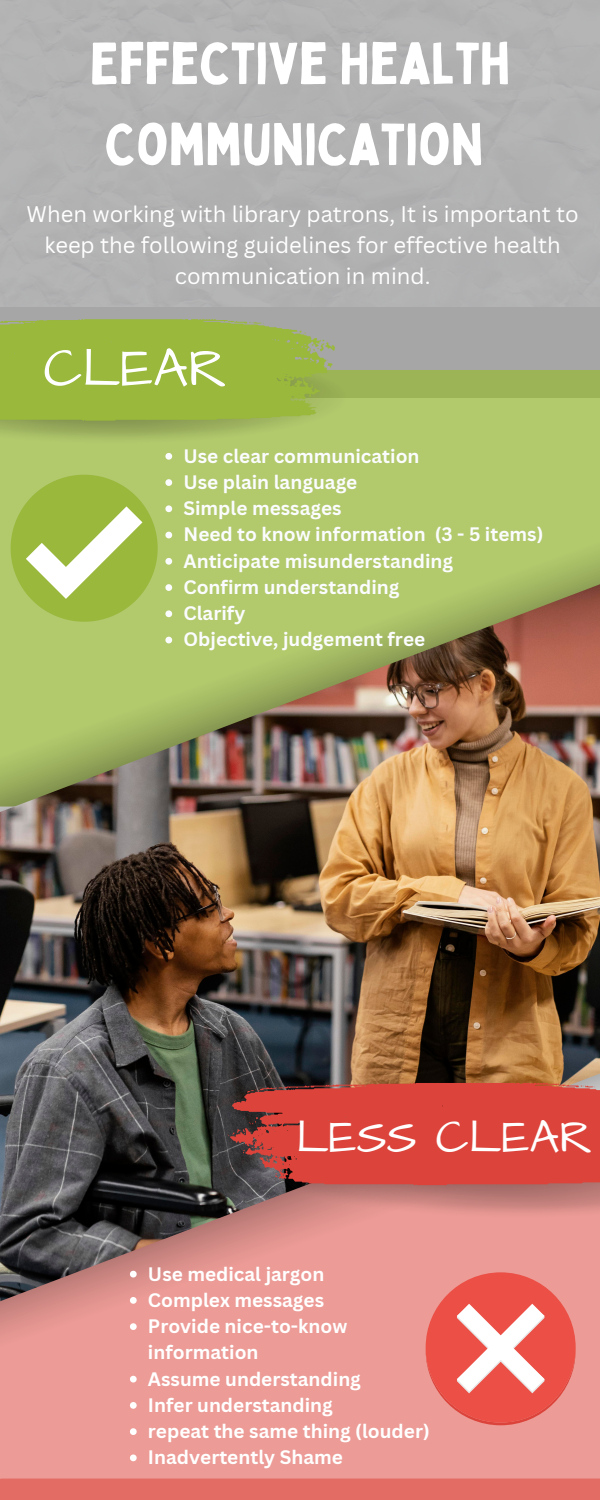
<style>
.page{position:relative;width:600px;height:1500px;background:#fff}
.page>*{position:absolute;margin:0;border:0;box-sizing:border-box;transform-origin:0 0}
.t1{font:58px/81px "Bobby Jones";color:#fff}
.t2{font:55px "Architects Daughter";color:#fff}
.t3{font:47px "Architects Daughter";color:#fff}
.t4{font:22px/30.8px "Canva Sans";color:#fff;text-align:center}
.t5{font:700 19px "Canva Sans";color:#fbfcfe}
.t6{font:700 19px/26.2px "Canva Sans";color:#fff}
</style>
<div class="page">
<div style="left:0;top:0;width:600px;height:398px;background:#a6a6a6"></div>
<div style="left:0;top:0;width:600px;height:306px;background:#b2b2b3"></div>
<svg style="left:0;top:319px;width:328px;height:24px;background:#9bb44d"></svg>
<img style="left:0;top:1314px;width:600px;height:165px">
<img style="left:0;top:343px;width:600px;height:231px">
<img style="left:0;top:574px;width:600px;height:740px">
<img style="left:275px;top:1185px;width:325px;height:33px">
<svg style="left:230px;top:1083px;width:370px;height:102px;background:#d0433b"></svg>
<svg style="left:559px;top:1085px;width:37px;height:3px"></svg>
<svg style="left:247px;top:1085px;width:63px;height:8px"></svg>
<svg style="left:228px;top:1117px;width:30px;height:36px"></svg>
<svg style="left:275px;top:1170px;width:7px;height:8px"></svg>
<div style="left:0;top:1479px;width:600px;height:21px;background:#e36c65"></div>
<svg style="left:130px;top:1271px;width:7px;height:7px"></svg>
<svg style="left:130px;top:1297px;width:7px;height:7px"></svg>
<svg style="left:130px;top:1323px;width:7px;height:7px"></svg>
<svg style="left:130px;top:1376px;width:7px;height:7px"></svg>
<svg style="left:130px;top:1402px;width:7px;height:7px"></svg>
<svg style="left:130px;top:1428px;width:7px;height:7px"></svg>
<svg style="left:130px;top:1455px;width:7px;height:6px"></svg>
<svg style="left:165px;top:453px;width:7px;height:7px"></svg>
<svg style="left:165px;top:479px;width:7px;height:7px"></svg>
<svg style="left:165px;top:505px;width:7px;height:7px"></svg>
<svg style="left:165px;top:532px;width:7px;height:6px"></svg>
<svg style="left:165px;top:558px;width:7px;height:7px"></svg>
<svg style="left:165px;top:584px;width:7px;height:7px"></svg>
<svg style="left:165px;top:610px;width:7px;height:7px"></svg>
<svg style="left:165px;top:637px;width:7px;height:6px"></svg>
<p class="t1" style="left:90px;top:22px;width:422px">EFFECTIVE HEALTH<br>COMMUNICATION</p>
<p class="t4" style="left:27px;top:198px;width:554px">When working with library patrons, It is important to keep the following guidelines for effective health communication in mind.</p>
<p class="t2" style="left:44px;top:332px;width:185px">CLEAR</p>
<p class="t5" style="left:183px;top:442px;width:238px">Use clear communication</p>
<p class="t5" style="left:183px;top:469px;width:175px">Use plain language</p>
<p class="t5" style="left:183px;top:495px;width:160px">Simple messages</p>
<p class="t5" style="left:183px;top:521px;width:361px">Need to know information (3 - 5 items)</p>
<p class="t5" style="left:183px;top:547px;width:271px">Anticipate misunderstanding</p>
<p class="t5" style="left:183px;top:574px;width:218px">Confirm understanding</p>
<p class="t5" style="left:183px;top:600px;width:63px">Clarify</p>
<p class="t5" style="left:183px;top:626px;width:243px">Objective, judgement free</p>
<p class="t3" style="left:296px;top:1105px;width:298px">LESS CLEAR</p>
<p class="t6" style="left:148px;top:1260px;width:178px">Use medical jargon</p>
<p class="t6" style="left:148px;top:1286px;width:178px">Complex messages</p>
<p class="t6" style="left:148px;top:1313px;width:201px">Provide nice-to-know information</p>
<p class="t6" style="left:148px;top:1365px;width:214px">Assume understanding</p>
<p class="t6" style="left:148px;top:1391px;width:186px">Infer understanding</p>
<p class="t6" style="left:148px;top:1418px;width:283px">repeat the same thing (louder)</p>
<p class="t6" style="left:148px;top:1444px;width:196px">Inadvertently Shame</p>
</div>
